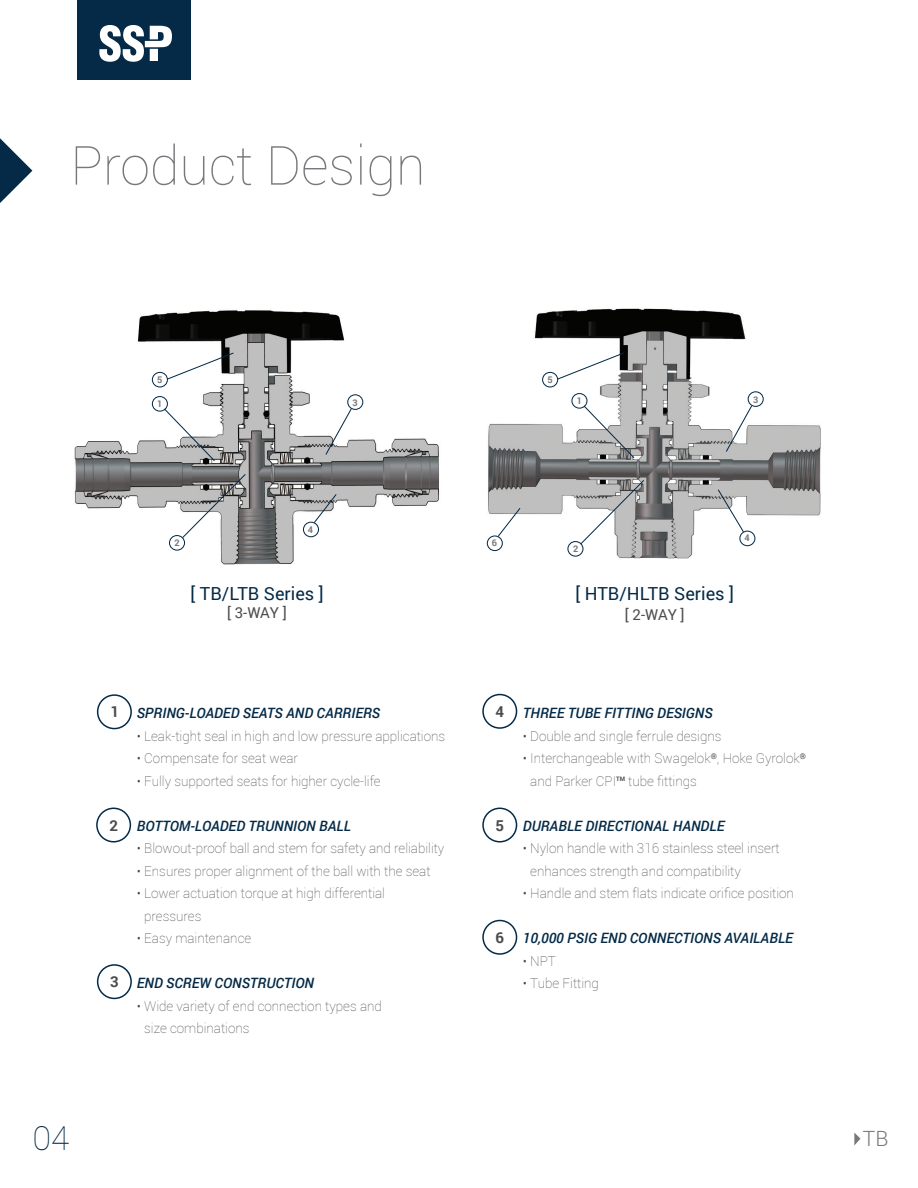
<style>
.page{position:relative;width:918px;height:1188px;background:#fff}
.page>*{position:absolute;margin:0;border:0;box-sizing:border-box;transform-origin:0 0}
.t1{font:100 54px "Roboto";color:#76787b}
.t2{font:100 33px "Roboto";color:#042a47}
.t3{font:300 21px "Roboto";color:#76787b}
.t4{font:18px "Roboto";color:#042a47}
.t5{font:15px "Roboto";letter-spacing:-.01em;color:#4b4c4d}
.t6{font:700 15px "Roboto";color:#4b4c4d}
.t7{font:italic 500 14.25px "Roboto";color:#042a47}
.t8{font:100 13.5px "Roboto";color:#4b4c4d}
.t9{font:700 9.15px "Roboto";color:#76787b}
.s1{color:#fff}
</style>
<div class="page">
<div style="left:77px;top:0;width:113px;height:80px;background:#042a47"></div>
<svg style="left:99px;top:25px;width:73px;height:37px"></svg>
<svg style="left:854px;top:1132px;width:6px;height:14px"></svg>
<img style="left:486px;top:308px;width:335px;height:251px">
<div style="left:97px;top:694px;width:35px;height:35px;border:2px solid #042a47;border-radius:50%"></div>
<div style="left:482px;top:694px;width:35px;height:35px;border:2px solid #042a47;border-radius:50%"></div>
<div style="left:482px;top:808px;width:35px;height:35px;border:2px solid #042a47;border-radius:50%"></div>
<div style="left:482px;top:920px;width:35px;height:35px;border:2px solid #042a47;border-radius:50%"></div>
<div style="left:96px;top:808px;width:35px;height:35px;border:2px solid #042a47;border-radius:50%"></div>
<div style="left:97px;top:964px;width:35px;height:35px;border:2px solid #042a47;border-radius:50%"></div>
<img style="left:74px;top:310px;width:365px;height:255px">
<div style="left:152px;top:397px;width:15px;height:14px;background:#fff;border-radius:50%"></div>
<div style="left:152px;top:396px;width:16px;height:16px;border:1px solid #042a47;border-radius:50%"></div>
<svg style="left:163px;top:407px;width:53px;height:55px"></svg>
<div style="left:572px;top:394px;width:15px;height:14px;background:#fff;border-radius:50%"></div>
<div style="left:571px;top:393px;width:16px;height:16px;border:1px solid #042a47;border-radius:50%"></div>
<svg style="left:583px;top:404px;width:52px;height:55px"></svg>
<div style="left:169px;top:536px;width:16px;height:14px;background:#fff;border-radius:50%"></div>
<div style="left:169px;top:535px;width:16px;height:16px;border:1px solid #042a47;border-radius:50%"></div>
<svg style="left:181px;top:473px;width:66px;height:66px"></svg>
<div style="left:568px;top:542px;width:15px;height:14px;background:#fff;border-radius:50%"></div>
<div style="left:567px;top:541px;width:17px;height:16px;border:1px solid #042a47;border-radius:50%"></div>
<svg style="left:580px;top:479px;width:65px;height:66px"></svg>
<div style="left:348px;top:395px;width:15px;height:14px;background:#fff;border-radius:50%"></div>
<div style="left:347px;top:394px;width:16px;height:16px;border:1px solid #042a47;border-radius:50%"></div>
<svg style="left:324px;top:407px;width:29px;height:49px"></svg>
<div style="left:748px;top:392px;width:15px;height:14px;background:#fff;border-radius:50%"></div>
<div style="left:748px;top:391px;width:16px;height:16px;border:1px solid #042a47;border-radius:50%"></div>
<svg style="left:725px;top:404px;width:28px;height:49px"></svg>
<div style="left:303px;top:522px;width:16px;height:15px;background:#fff;border-radius:50%"></div>
<div style="left:303px;top:522px;width:16px;height:15px;border:1px solid #042a47;border-radius:50%"></div>
<svg style="left:313px;top:493px;width:25px;height:31px"></svg>
<div style="left:487px;top:536px;width:15px;height:15px;background:#fff;border-radius:50%"></div>
<div style="left:487px;top:535px;width:16px;height:16px;border:1px solid #042a47;border-radius:50%"></div>
<svg style="left:497px;top:507px;width:24px;height:31px"></svg>
<div style="left:740px;top:531px;width:15px;height:15px;background:#fff;border-radius:50%"></div>
<div style="left:739px;top:531px;width:16px;height:15px;border:1px solid #042a47;border-radius:50%"></div>
<svg style="left:717px;top:488px;width:28px;height:45px"></svg>
<div style="left:152px;top:372px;width:15px;height:15px;background:#fff;border-radius:50%"></div>
<div style="left:152px;top:372px;width:16px;height:15px;border:1px solid #042a47;border-radius:50%"></div>
<svg style="left:166px;top:352px;width:69px;height:29px"></svg>
<div style="left:543px;top:372px;width:15px;height:15px;background:#fff;border-radius:50%"></div>
<div style="left:542px;top:372px;width:16px;height:15px;border:1px solid #042a47;border-radius:50%"></div>
<svg style="left:556px;top:352px;width:69px;height:29px"></svg>
<svg style="left:0;top:138px;width:32px;height:65px"></svg>
<p class="t1" style="left:70px;top:128px;width:357px">Product Design</p>
<p class="t9" style="left:157px;top:373px;width:7px">5</p>
<p class="t9" style="left:548px;top:373px;width:7px">5</p>
<p class="t9" style="left:353px;top:396px;width:7px">3</p>
<p class="t9" style="left:753px;top:393px;width:7px">3</p>
<p class="t9" style="left:157px;top:398px;width:7px">1</p>
<p class="t9" style="left:577px;top:395px;width:7px">1</p>
<p class="t9" style="left:175px;top:536px;width:7px">2</p>
<p class="t9" style="left:308px;top:523px;width:7px">4</p>
<p class="t9" style="left:492px;top:537px;width:7px">6</p>
<p class="t9" style="left:573px;top:542px;width:7px">2</p>
<p class="t9" style="left:744px;top:532px;width:7px">4</p>
<p class="t4" style="left:191px;top:581px;width:135px">[ TB/LTB Series ]</p>
<p class="t4" style="left:576px;top:581px;width:160px">[ HTB/HLTB Series ]</p>
<p class="t5" style="left:227px;top:602px;width:61px">[ 3-WAY ]</p>
<p class="t5" style="left:625px;top:604px;width:61px">[ 2-WAY ]</p>
<p class="t6" style="left:109px;top:815px;width:10px">2</p>
<p class="t6" style="left:110px;top:971px;width:10px">3</p>
<p class="t7" style="left:137px;top:703px;width:245px">SPRING-LOADED SEATS AND CARRIERS</p>
<p class="t8" style="left:137px;top:726px;width:310px">• Leak-tight seal in high and low pressure applications</p>
<p class="t8" style="left:137px;top:749px;width:163px">• Compensate for seat wear</p>
<p class="t8" style="left:137px;top:771px;width:245px">• Fully supported seats for higher cycle-life</p>
<p class="t7" style="left:137px;top:816px;width:216px">BOTTOM-LOADED TRUNNION BALL</p>
<p class="t8" style="left:137px;top:839px;width:309px">• Blowout-proof ball and stem for safety and reliability</p>
<p class="t8" style="left:137px;top:861px;width:295px">• Ensures proper alignment of the ball with the seat</p>
<p class="t8" style="left:137px;top:884px;width:250px">• Lower actuation torque at high differential</p>
<p class="t8" style="left:137px;top:906px;width:66px"><span class="s1">•</span> pressures</p>
<p class="t8" style="left:137px;top:929px;width:116px">• Easy maintenance</p>
<p class="t7" style="left:137px;top:973px;width:179px">END SCREW CONSTRUCTION</p>
<p class="t8" style="left:137px;top:996px;width:247px">• Wide variety of end connection types and</p>
<p class="t8" style="left:137px;top:1019px;width:114px"><span class="s1">•</span> size combinations</p>
<p class="t6" style="left:495px;top:702px;width:10px">4</p>
<p class="t6" style="left:495px;top:815px;width:10px">5</p>
<p class="t6" style="left:495px;top:927px;width:10px">6</p>
<p class="t7" style="left:523px;top:703px;width:191px">THREE TUBE FITTING DESIGNS</p>
<p class="t8" style="left:523px;top:726px;width:200px">• Double and single ferrule designs</p>
<p class="t8" style="left:523px;top:749px;width:285px">• Interchangeable with Swagelok<sup>®</sup>, Hoke Gyrolok<sup>®</sup></p>
<p class="t8" style="left:523px;top:771px;width:176px"><span class="s1">•</span> and Parker CPI<sup>TM</sup> tube fittings</p>
<p class="t7" style="left:523px;top:816px;width:203px">DURABLE DIRECTIONAL HANDLE</p>
<p class="t8" style="left:523px;top:839px;width:258px">• Nylon handle with 316 stainless steel insert</p>
<p class="t8" style="left:523px;top:861px;width:219px"><span class="s1">•</span> enhances strength and compatibility</p>
<p class="t8" style="left:523px;top:884px;width:273px">• Handle and stem flats indicate orifice position</p>
<p class="t7" style="left:523px;top:928px;width:272px">10,000 PSIG END CONNECTIONS AVAILABLE</p>
<p class="t8" style="left:523px;top:951px;width:35px">• NPT</p>
<p class="t8" style="left:523px;top:974px;width:78px">• Tube Fitting</p>
<p class="t2" style="left:32px;top:1116px;width:38px">04</p>
<p class="t3" style="left:863px;top:1124px;width:27px">TB</p>
</div>
